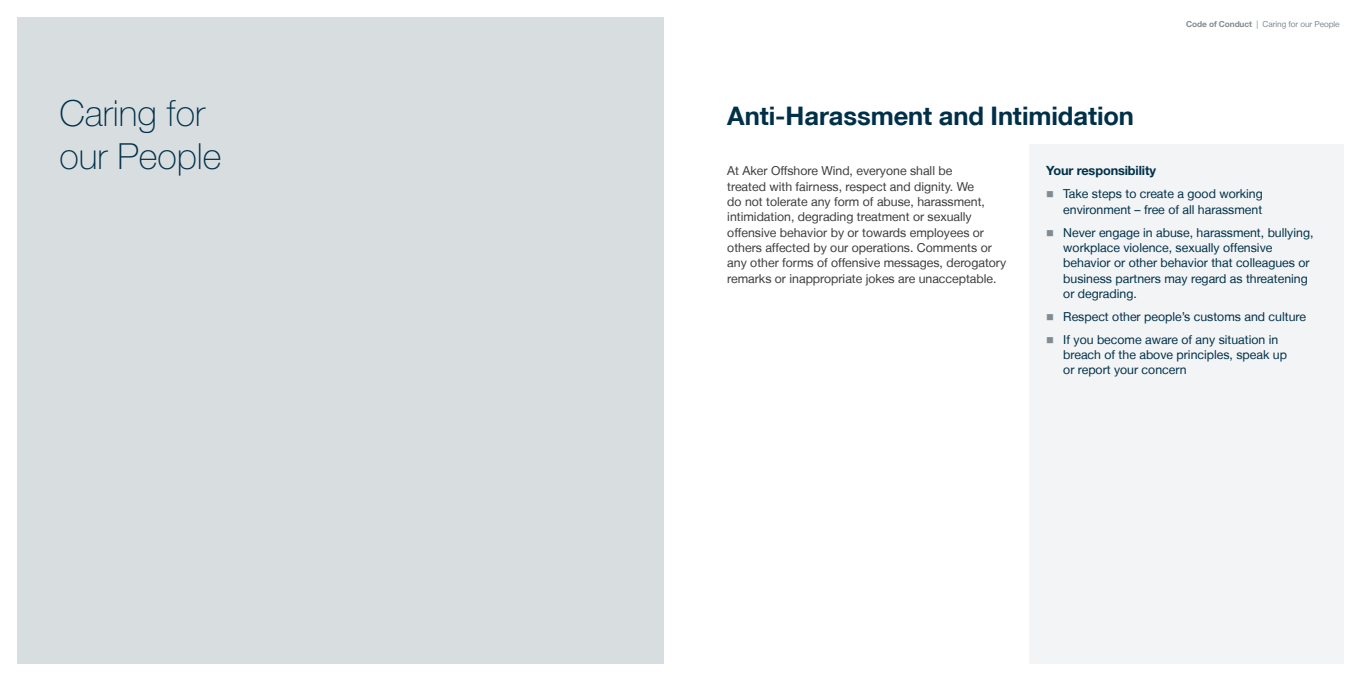
<style>
.page{position:relative;width:1361px;height:681px;background:#fff}
.page>*{position:absolute;margin:0;border:0;box-sizing:border-box;transform-origin:0 0}
.t1{font:100 36px/43.2px "Helvetica Neue LT Pro";color:#003049}
.t2{font:700 25.5px "Helvetica Neue LT";letter-spacing:-.005em;color:#003049}
.t3{font:700 12.75px "Helvetica Neue LT Std";letter-spacing:-.01em;color:#003049}
.t4{font:12.3px/15.3px "Helvetica Neue LT";color:#003049}
.t5{font:12.3px/15.3px "Helvetica Neue LT";color:#3c3c3b}
.t6{font:8.25px "Helvetica Neue LT";letter-spacing:-.01em;color:#818b91}
.s1{font-weight:700}
</style>
<div class="page">
<div style="left:17px;top:17px;width:646px;height:646px;background:#d8dde0"></div>
<div style="left:1029px;top:145px;width:315px;height:518px;background:#f2f4f5"></div>
<p class="t6" style="left:1186px;top:19px;width:155px"><span class="s1">Code of Conduct</span> | Caring for our People</p>
<h1 class="t1" style="left:60px;top:92px;width:164px">Caring for our People</h1>
<h2 class="t2" style="left:727px;top:100px;width:408px">Anti-Harassment and Intimidation</h2>
<p class="t5" style="left:727px;top:163px;width:280px">At Aker Offshore Wind, everyone shall be<br>treated with fairness, respect and dignity. We<br>do not tolerate any form of abuse, harassment, intimidation, degrading treatment or sexually offensive behavior by or towards employees or others affected by our operations. Comments or any other forms of offensive messages, derogatory remarks or inappropriate jokes are unacceptable.</p>
<p class="t3" style="left:1046px;top:163px;width:111px">Your responsibility</p>
<p class="t4" style="left:1063px;top:186px;width:201px">Take steps to create a good working environment – free of all harassment</p>
<p class="t4" style="left:1063px;top:224px;width:252px">Never engage in abuse, harassment, bullying, workplace violence, sexually offensive behavior or other behavior that colleagues or business partners may regard as threatening or degrading.</p>
<p class="t4" style="left:1063px;top:304px;width:244px;line-height:23px">Respect other people’s customs and culture<br>If you become aware of any situation in</p>
<p class="t4" style="left:1063px;top:347px;width:225px">breach of the above principles, speak up or report your concern</p>
</div>
